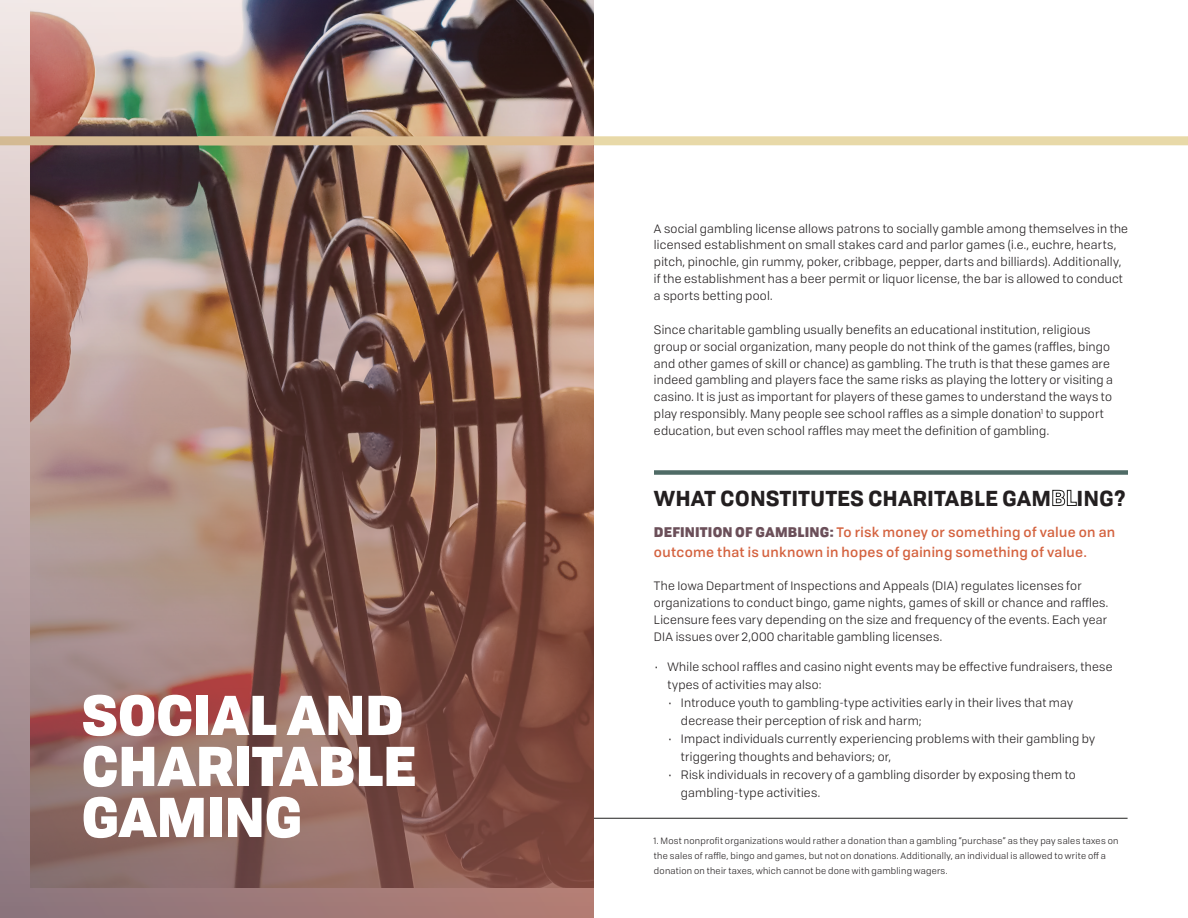
<style>
.page{position:relative;width:1188px;height:918px;background:#fff}
.page>*{position:absolute;margin:0;border:0;box-sizing:border-box;transform-origin:0 0}
.t1{font:900 54px/51px "Tofino Personal";letter-spacing:-.01em;color:#fff}
.t2{font:700 21px "Tofino Personal";color:#231f20}
.t3{font:500 13.5px/19.5px "Tofino Personal";letter-spacing:.02em;color:#d46340}
.t4{font:12px/16.8px "Tofino Personal";letter-spacing:.015em;color:#231f20}
.t5{font:9px/15px "Tofino Personal";letter-spacing:.025em;color:#231f20}
.s1{color:#21211f}
.s2{font-weight:900;color:#6b4f59}
</style>
<div class="page">
<svg style="left:594px;top:136px;width:594px;height:682px"></svg>
<div style="left:654px;top:470px;width:474px;height:5px;background:#4f6b66"></div>
<hr style="left:594px;top:818px;width:534px;height:1px;background:#21211f">
<img style="left:0;top:0;width:594px;height:918px">
<p class="t1" style="left:81px;top:685px;width:337px">SOCIAL AND<br>CHARITABLE<br>GAMING</p>
<p class="t4" style="left:654px;top:219px;width:476px">A social gambling license allows patrons to socially gamble among themselves in the licensed establishment on small stakes card and parlor games (i.e., euchre, hearts, pitch, pinochle, gin rummy, poker, cribbage, pepper, darts and billiards). Additionally, if the establishment has a beer permit or liquor license, the bar is allowed to conduct a sports betting pool.</p>
<p class="t4" style="left:654px;top:320px;width:461px">Since charitable gambling usually benefits an educational institution, religious group or social organization, many people do not think of the games (raffles, bingo and other games of skill or chance) as gambling. The truth is that these games are indeed gambling and players face the same risks as playing the lottery or visiting a casino. It is just as important for players of these games to understand the ways to play responsibly. Many people see school raffles as a simple donation<sup>1</sup> to support education, but even school raffles may meet the definition of gambling.</p>
<p class="t2" style="left:654px;top:481px;width:474px">WHAT CONSTITUTES CHARITABLE GAM<span class="s1">BL</span>ING?</p>
<p class="t3" style="left:654px;top:521px;width:463px"><span class="s2">DEFINITION OF GAMBLING:</span> To risk money or something of value on an outcome that is unknown in hopes of gaining something of value.</p>
<p class="t4" style="left:654px;top:576px;width:456px">The Iowa Department of Inspections and Appeals (DIA) regulates licenses for organizations to conduct bingo, game nights, games of skill or chance and raffles.<br>Licensure fees vary depending on the size and frequency of the events. Each year DIA issues over 2,000 charitable gambling licenses.</p>
<p class="t4" style="left:667px;top:656px;width:447px;line-height:18px;text-indent:-14px">• While school raffles and casino night events may be effective fundraisers, these types of activities may also:</p>
<p class="t4" style="left:681px;top:692px;width:394px;line-height:18px;text-indent:-14px">• Introduce youth to gambling-type activities early in their lives that may decrease their perception of risk and harm;</p>
<p class="t4" style="left:681px;top:728px;width:416px;line-height:18px;text-indent:-14px">• Impact individuals currently experiencing problems with their gambling by triggering thoughts and behaviors; or,</p>
<p class="t4" style="left:681px;top:764px;width:396px;line-height:18px;text-indent:-14px">• Risk individuals in recovery of a gambling disorder by exposing them to gambling-type activities.</p>
<p class="t5" style="left:654px;top:833px;width:466px">1. Most nonprofit organizations would rather a donation than a gambling “purchase” as they pay sales taxes on the sales of raffle, bingo and games, but not on donations. Additionally, an individual is allowed to write off a donation on their taxes, which cannot be done with gambling wagers.</p>
</div>
